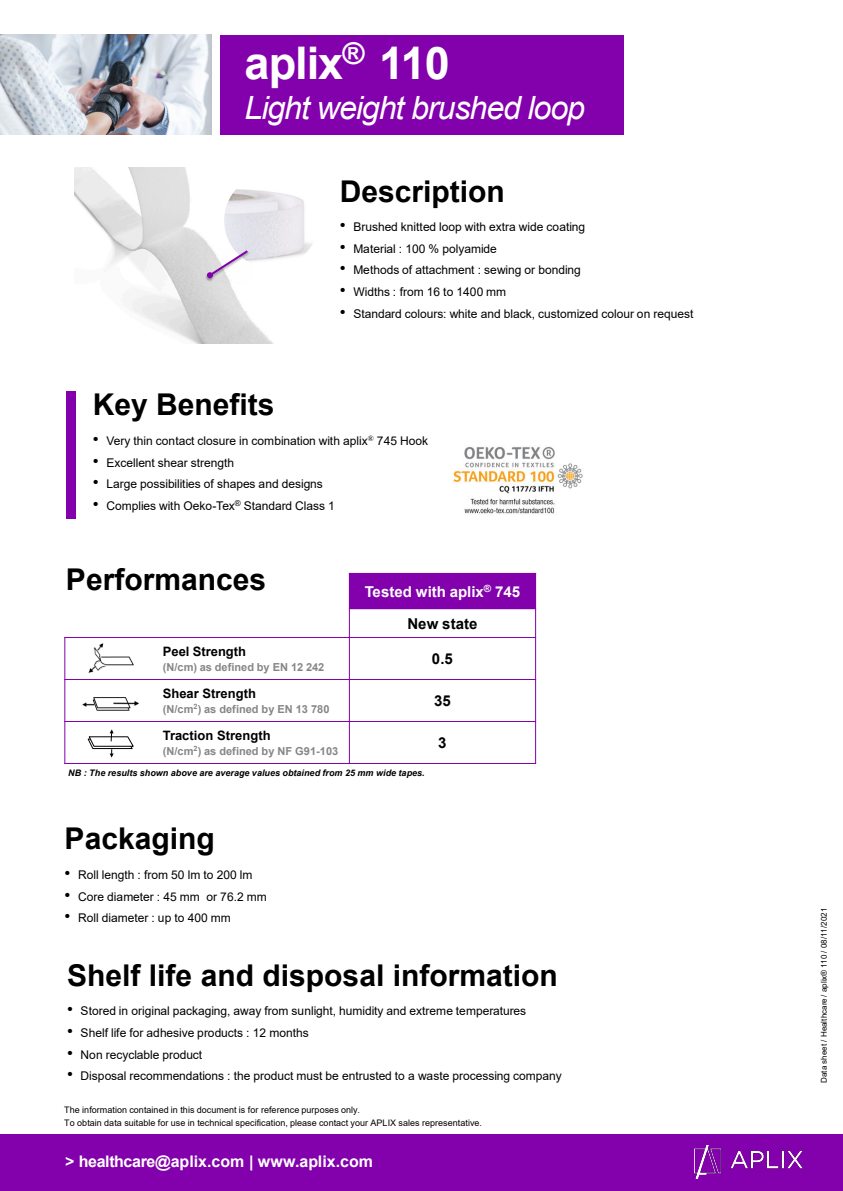
<style>
.page{position:relative;width:843px;height:1191px;background:#fff}
.page>*{position:absolute;margin:0;border:0;box-sizing:border-box;transform-origin:0 0}
.t1{font:700 45px "Arial";letter-spacing:-.02em;color:#fff}
.t2{font:italic 32px "Arial";letter-spacing:-.03em;color:#fff}
.t3{font:700 30px "Arial";color:#000}
.t4{font:700 16px "Arial";color:#fff}
.t5{font:700 15px/32.1px "Arial";letter-spacing:.005em;color:#fff;text-align:center}
.t6{font:700 15px "Arial";color:#000}
.t7{font:700 13px "Arial";color:#000}
.t8{font:12px "Arial";color:#000}
.t9{font:700 11px "Arial";color:#868686}
.t10{font:9px/13px "Arial";letter-spacing:.005em;color:#000}
.t11{font:italic 700 9px "Arial";color:#000}
.t12{font:8px "Arial";letter-spacing:-.005em;color:#000}
.s1{font-size:16.8px}
.s2{color:#000}
</style>
<div class="page">
<div style="left:220px;top:35px;width:402px;height:100px;background:#8301ac"></div>
<div style="left:1px;top:1134px;width:841px;height:57px;background:#8301ac"></div>
<img style="left:694px;top:1146px;width:107px;height:32px">
<img style="left:0;top:35px;width:211px;height:100px">
<div style="left:66px;top:392px;width:9px;height:127px;background:#8301ac"></div>
<div style="left:349px;top:573px;width:186px;height:36px;background:#8301ac"></div>
<hr style="left:349px;top:573px;width:1px;height:191px;background:#8301ac">
<hr style="left:64px;top:637px;width:472px;height:1px;background:#8301ac">
<hr style="left:64px;top:679px;width:472px;height:1px;background:#8301ac">
<hr style="left:64px;top:721px;width:472px;height:1px;background:#8301ac">
<hr style="left:64px;top:637px;width:1px;height:127px;background:#8301ac">
<hr style="left:535px;top:573px;width:1px;height:191px;background:#8301ac">
<hr style="left:64px;top:763px;width:472px;height:1px;background:#8301ac">
<img style="left:88px;top:644px;width:45px;height:29px">
<img style="left:83px;top:697px;width:56px;height:13px">
<svg style="left:87px;top:729px;width:47px;height:29px"></svg>
<img style="left:74px;top:168px;width:199px;height:176px">
<img style="left:224px;top:173px;width:95px;height:95px;border-radius:47px">
<img style="left:203px;top:249px;width:48px;height:34px">
<svg style="left:207px;top:248px;width:43px;height:30px"></svg>
<img style="left:453px;top:447px;width:130px;height:67px">
<h1 class="t1" style="left:244px;top:46px;width:207px">aplix<sup>®</sup> 110</h1>
<h2 class="t2" style="left:244px;top:96px;width:342px">Light weight brushed loop</h2>
<h3 class="t3" style="left:339px;top:180px;width:166px">Description</h3>
<p class="t8" style="left:339px;top:223px;width:247px"><span class="s1">•</span> Brushed knitted loop with extra wide coating</p>
<p class="t8" style="left:339px;top:244px;width:158px"><span class="s1">•</span> Material : 100 % polyamide</p>
<p class="t8" style="left:339px;top:266px;width:242px"><span class="s1">•</span> Methods of attachment : sewing or bonding</p>
<p class="t8" style="left:339px;top:287px;width:168px"><span class="s1">•</span> Widths : from 16 to 1400 mm</p>
<p class="t8" style="left:339px;top:309px;width:355px"><span class="s1">•</span> Standard colours: white and black, customized colour on request</p>
<h3 class="t3" style="left:93px;top:393px;width:183px">Key Benefits</h3>
<p class="t8" style="left:93px;top:436px;width:336px"><span class="s1">•</span> Very thin contact closure in combination with aplix<sup>®</sup> 745 Hook</p>
<p class="t8" style="left:93px;top:458px;width:143px"><span class="s1">•</span> Excellent shear strength</p>
<p class="t8" style="left:93px;top:479px;width:231px"><span class="s1">•</span> Large possibilities of shapes and designs</p>
<p class="t8" style="left:93px;top:501px;width:243px"><span class="s1">•</span> Complies with Oeko-Tex<sup>®</sup> Standard Class 1</p>
<h3 class="t3" style="left:66px;top:568px;width:202px">Performances</h3>
<p class="t7" style="left:163px;top:647px;width:85px">Peel Strength</p>
<p class="t9" style="left:163px;top:663px;width:163px">(N/cm) as defined by EN 12 242</p>
<p class="t7" style="left:163px;top:689px;width:95px">Shear Strength</p>
<p class="t9" style="left:163px;top:705px;width:168px">(N/cm<sup>2</sup>) as defined by EN 13 780</p>
<p class="t7" style="left:163px;top:731px;width:109px">Traction Strength</p>
<p class="t9" style="left:163px;top:747px;width:177px">(N/cm<sup>2</sup>) as defined by NF G91-103</p>
<p class="t5" style="left:364px;top:577px;width:157px">Tested with aplix<sup>®</sup> 745<br><span class="s2">New state</span></p>
<p class="t6" style="left:431px;top:653px;width:22px">0.5</p>
<p class="t6" style="left:434px;top:695px;width:18px">35</p>
<p class="t6" style="left:438px;top:737px;width:10px">3</p>
<p class="t11" style="left:68px;top:769px;width:358px">NB : The results shown above are average values obtained from 25 mm wide tapes.</p>
<h3 class="t3" style="left:65px;top:827px;width:152px">Packaging</h3>
<p class="t8" style="left:65px;top:870px;width:189px"><span class="s1">•</span> Roll length : from 50 lm to 200 lm</p>
<p class="t8" style="left:65px;top:892px;width:203px"><span class="s1">•</span> Core diameter : 45 mm or 76.2 mm</p>
<p class="t8" style="left:65px;top:913px;width:168px"><span class="s1">•</span> Roll diameter : up to 400 mm</p>
<h3 class="t3" style="left:67px;top:964px;width:492px">Shelf life and disposal information</h3>
<p class="t8" style="left:67px;top:1007px;width:460px"><span class="s1">•</span> Stored in original packaging, away from sunlight, humidity and extreme temperatures</p>
<p class="t8" style="left:67px;top:1028px;width:243px"><span class="s1">•</span> Shelf life for adhesive products : 12 months</p>
<p class="t8" style="left:67px;top:1050px;width:137px"><span class="s1">•</span> Non recyclable product</p>
<p class="t8" style="left:67px;top:1072px;width:496px"><span class="s1">•</span> Disposal recommendations : the product must be entrusted to a waste processing company</p>
<p class="t10" style="left:64px;top:1105px;width:419px">The information contained in this document is for reference purposes only.<br>To obtain data suitable for use in technical specification, please contact your APLIX sales representative.</p>
<h3 class="t4" style="left:65px;top:1155px;width:309px">&gt; healthcare@aplix.com | www.aplix.com</h3>
<p class="t12" style="left:820px;top:1083px;width:176px;rotate:-90deg">Data sheet / Healthcare / aplix® 110 / 08/11/2021</p>
</div>
